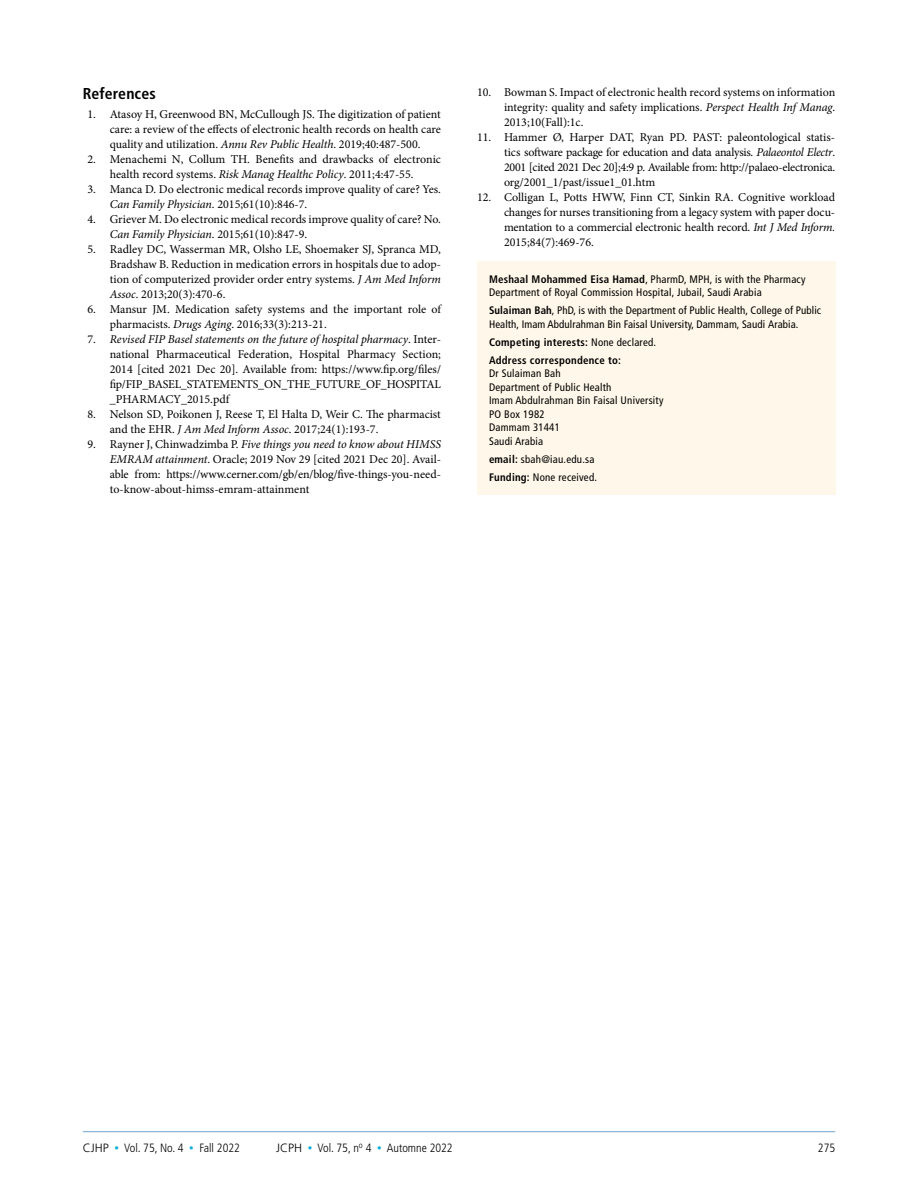
<style>
.page{position:relative;width:918px;height:1188px;background:#fff}
.page>*{position:absolute;margin:0;border:0;box-sizing:border-box;transform-origin:0 0}
.CJHP_H2{font:700 condensed 15.75px "Frutiger LT Std";letter-spacing:.005em;color:#000}
.CJHP_References{font:12px/15px "Minion Pro";letter-spacing:-.005em;color:#000;text-align:justify}
.t1{font:300 condensed 12px "Frutiger LT Std";color:#000}
.CJHP_Contribs{font:condensed 10.8px/13.5px "Frutiger LT Std";letter-spacing:.02em;color:#000}
.CJHP_Contribs-2{font:700 condensed 10.8px "Frutiger LT Std";letter-spacing:.02em;color:#000}
.s1{font-style:italic}
.s2{font-weight:700}
.s3{font-weight:400}
.s4{font-stretch:normal}
.s5{font-size:9px;color:#00acd7}
</style>
<div class="page">
<hr style="left:83px;top:1131px;width:752px;height:1px;background:#0057a5">
<div style="left:477px;top:261px;width:358px;height:233px;background:#fff8ea"></div>
<p class="CJHP_H2" style="left:83px;top:84px;width:74px">References</p>
<p class="CJHP_References" style="left:110px;top:107px;width:333px;text-indent:-22px">1. Atasoy H, Greenwood BN, McCullough JS. The digitization of patient care: a review of the effects of electronic health records on health care quality and utilization. <span class="s1">Annu Rev Public Health</span>. 2019;40:487-500.</p>
<p class="CJHP_References" style="left:88px;top:152px;width:355px;text-align:center">2. Menachemi N, Collum TH. Benefits and drawbacks of electronic health record systems. <span class="s1">Risk Manag Healthc Policy</span>. 2011;4:47-55.</p>
<p class="CJHP_References" style="left:110px;top:182px;width:333px;text-indent:-22px">3. Manca D. Do electronic medical records improve quality of care? Yes.<br><span class="s1">Can Family Physician</span>. 2015;61(10):846-7.</p>
<p class="CJHP_References" style="left:110px;top:212px;width:333px;text-indent:-22px">4. Griever M. Do electronic medical records improve quality of care? No.<br><span class="s1">Can Family Physician</span>. 2015;61(10):847-9.</p>
<p class="CJHP_References" style="left:110px;top:242px;width:333px;text-indent:-22px">5. Radley DC, Wasserman MR, Olsho LE, Shoemaker SJ, Spranca MD, Bradshaw B. Reduction in medication errors in hospitals due to adop&shy;tion of computerized provider order entry systems. <span class="s1">J Am Med Inform Assoc</span>. 2013;20(3):470-6.</p>
<p class="CJHP_References" style="left:110px;top:302px;width:333px;text-indent:-22px">6. Mansur JM. Medication safety systems and the important role of pharmacists. <span class="s1">Drugs Aging</span>. 2016;33(3):213-21.</p>
<p class="CJHP_References" style="left:110px;top:332px;width:333px;text-indent:-22px">7. <span class="s1">Revised FIP Basel statements on the future of hospital pharmacy</span>. Inter&shy;national Pharmaceutical Federation, Hospital Pharmacy Section; 2014 [cited 2021 Dec 20]. Available from: https://www.fip.org/files/ fip/FIP_BASEL_STATEMENTS_ON_THE_FUTURE_OF_HOSPITAL _PHARMACY_2015.pdf</p>
<p class="CJHP_References" style="left:110px;top:407px;width:333px;text-indent:-22px">8. Nelson SD, Poikonen J, Reese T, El Halta D, Weir C. The pharmacist and the EHR. <span class="s1">J Am Med Inform Assoc</span>. 2017;24(1):193-7.</p>
<p class="CJHP_References" style="left:110px;top:437px;width:333px;text-indent:-22px">9. Rayner J, Chinwadzimba P. <span class="s1">Five things you need to know about HIMSS EMRAM attainment</span>. Oracle; 2019 Nov 29 [cited 2021 Dec 20]. Avail&shy;able from: https://www.cerner.com/gb/en/blog/five-things-you-need&shy;to-know-about-himss-emram-attainment</p>
<p class="CJHP_References" style="left:504px;top:84px;width:333px;text-indent:-27px">10. Bowman S. Impact of electronic health record systems on information integrity: quality and safety implications. <span class="s1">Perspect Health Inf Manag</span>.<br>2013;10(Fall):1c.</p>
<p class="CJHP_References" style="left:504px;top:129px;width:333px;text-indent:-27px">11. Hammer Ø, Harper DAT, Ryan PD. PAST: paleontological statis&shy;tics software package for education and data analysis. <span class="s1">Palaeontol Electr</span>.<br>2001 [cited 2021 Dec 20];4:9 p. Available from: http://palaeo-electronica. org/2001_1/past/issue1_01.htm</p>
<p class="CJHP_References" style="left:504px;top:189px;width:333px;text-indent:-27px">12. Colligan L, Potts HWW, Finn CT, Sinkin RA. Cognitive workload changes for nurses transitioning from a legacy system with paper docu&shy;mentation to a commercial electronic health record. <span class="s1">Int J Med Inform.<br></span>2015;84(7):469-76.</p>
<p class="CJHP_Contribs" style="left:489px;top:272px;width:318px"><span class="s2">Meshaal Mohammed Eisa Hamad</span>, PharmD, MPH, is with the Pharmacy<br>Department of Royal Commission Hospital, Jubail, Saudi Arabia</p>
<p class="CJHP_Contribs" style="left:489px;top:304px;width:334px"><span class="s2">Sulaiman Bah</span>, PhD, is with the Department of Public Health, College of Public<br>Health, Imam Abdulrahman Bin Faisal University, Dammam, Saudi Arabia.</p>
<p class="CJHP_Contribs-2" style="left:489px;top:336px;width:169px">Competing interests: <span class="s3">None declared.</span></p>
<p class="CJHP_Contribs-2" style="left:489px;top:354px;width:134px">Address correspondence to:</p>
<p class="CJHP_Contribs" style="left:489px;top:367px;width:73px">Dr Sulaiman Bah</p>
<p class="CJHP_Contribs" style="left:489px;top:380px;width:124px">Department of Public Health</p>
<p class="CJHP_Contribs" style="left:489px;top:394px;width:176px">Imam Abdulrahman Bin Faisal University</p>
<p class="CJHP_Contribs" style="left:489px;top:407px;width:57px">PO Box 1982</p>
<p class="CJHP_Contribs" style="left:489px;top:421px;width:72px">Dammam 31441<br>Saudi Arabia</p>
<p class="CJHP_Contribs" style="left:489px;top:452px;width:107px"><span class="s2">email:</span> sbah@iau.edu.sa</p>
<p class="CJHP_Contribs" style="left:489px;top:470px;width:110px"><span class="s2">Funding:</span> None received.</p>
<p class="t1" style="left:83px;top:1141px;width:159px"><span class="s4">CJHP</span> <span class="s5">•</span> Vol. 75, No. 4 <span class="s5">•</span> Fall 2022</p>
<p class="t1" style="left:276px;top:1141px;width:178px"><span class="s4">JCPH</span> <span class="s5">•</span> Vol. 75, n<sup>o</sup> 4 <span class="s5">•</span> Automne 2022</p>
<p class="t1" style="left:818px;top:1141px;width:19px">275</p>
</div>
